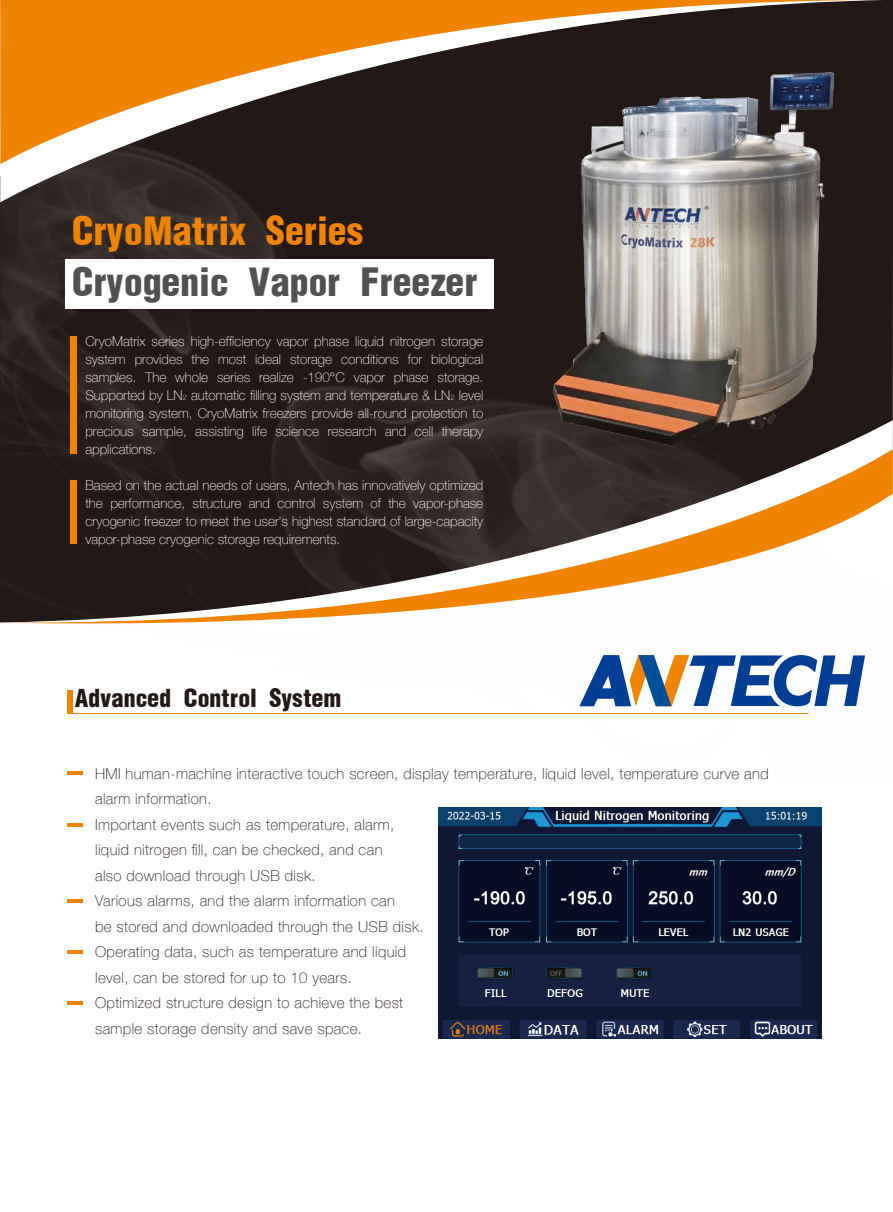
<style>
.page{position:relative;width:893px;height:1212px;background:#fff}
.page>*{position:absolute;margin:0;border:0;box-sizing:border-box;transform-origin:0 0}
.t1{font:42.6px "Helvetica Condensed Black Se";color:#515151}
.t2{font:42.6px "Helvetica Condensed Black Se";color:#f08300}
.t3{font:27px "Helvetica Condensed Black Se";color:#221815}
.t4{font:100 15px/25.5px "Helvetica Neue";letter-spacing:.025em;color:#221815}
.t5{font:100 13.5px/18px "Helvetica Neue";color:#fff;text-align:justify}
.s1{font-size:7.5px}
</style>
<div class="page">
<img style="left:438px;top:808px;width:384px;height:230px">
<hr style="left:67px;top:823px;width:16px;height:3px;background:#f08300">
<hr style="left:67px;top:899px;width:16px;height:3px;background:#f08300">
<hr style="left:67px;top:950px;width:16px;height:3px;background:#f08300">
<hr style="left:67px;top:1001px;width:16px;height:3px;background:#f08300">
<img style="left:0;top:202px;width:892px;height:573px">
<svg style="left:0;top:420px;width:893px;height:202px;background:#342b28"></svg>
<svg style="left:0;top:164px;width:893px;height:38px;background:#362c2a"></svg>
<svg style="left:0;top:0;width:893px;height:164px;background:#8d5f2c"></svg>
<svg style="left:3px;top:449px;width:890px;height:194px"></svg>
<div style="left:65px;top:260px;width:428px;height:49px;background:#fff"></div>
<div style="left:70px;top:336px;width:6px;height:117px;background:#f08300"></div>
<div style="left:70px;top:480px;width:6px;height:64px;background:#f08300"></div>
<hr style="left:67px;top:713px;width:741px;height:1px;background:#f08300">
<div style="left:67px;top:689px;width:6px;height:24px;background:#f08300"></div>
<img style="left:540px;top:53px;width:302px;height:408px">
<svg style="left:579px;top:655px;width:286px;height:51px"></svg>
<h1 class="t2" style="left:72px;top:213px;width:293px">CryoMatrix Series</h1>
<h1 class="t1" style="left:72px;top:264px;width:407px">Cryogenic Vapor Freezer</h1>
<p class="t5" style="left:85px;top:332px;width:399px">CryoMatrix series high-efficiency vapor phase liquid nitrogen storage system provides the most ideal storage conditions for biological samples. The whole series realize -190°C vapor phase storage.<br>Supported by LN<span class="s1">2</span> automatic filling system and temperature &amp; LN<span class="s1">2</span> level monitoring system, CryoMatrix freezers provide all-round protection to precious sample, assisting life science research and cell therapy applications.</p>
<p class="t5" style="left:85px;top:476px;width:399px">Based on the actual needs of users, Antech has innovatively optimized the performance, structure and control system of the vapor-phase cryogenic freezer to meet the user's highest standard of large-capacity vapor-phase cryogenic storage requirements.</p>
<h2 class="t3" style="left:75px;top:687px;width:268px">Advanced Control System</h2>
<p class="t4" style="left:95px;top:760px;width:675px">HMI human-machine interactive touch screen, display temperature, liquid level, temperature curve and alarm information.<br>Important events such as temperature, alarm,<br>liquid nitrogen fill, can be checked, and can<br>also download through USB disk.<br>Various alarms, and the alarm information can<br>be stored and downloaded through the USB disk.<br>Operating data, such as temperature and liquid<br>level, can be stored for up to 10 years.<br>Optimized structure design to achieve the best<br>sample storage density and save space.</p>
</div>
